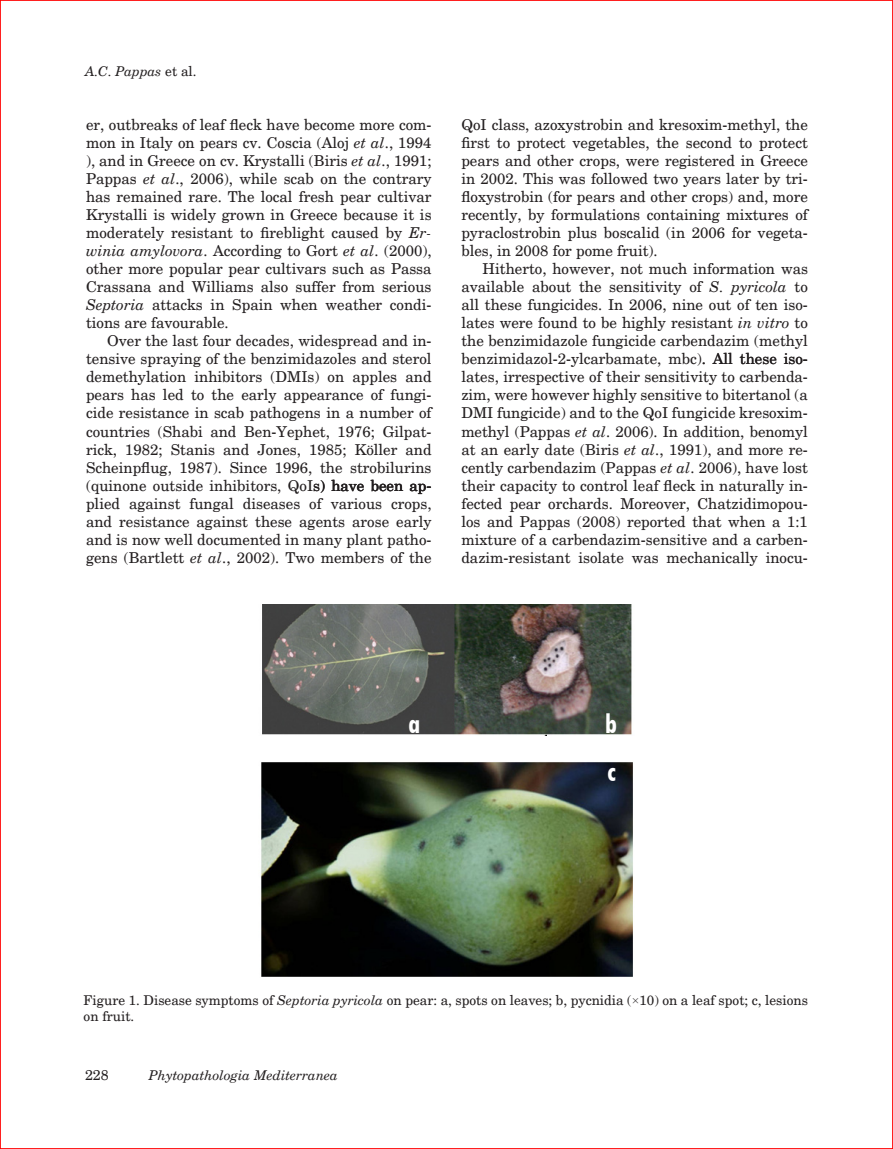
<style>
.page{position:relative;width:893px;height:1149px;background:#fff}
.page>*{position:absolute;margin:0;border:0;box-sizing:border-box;transform-origin:0 0}
.TITOLO{font:700 condensed 26.25px "Futura BT";color:#fff}
.Normale{font:15px/18px "New Century Schlbk";color:#231f20;text-align:justify}
.TITOLO-2{font:14.25px "New Century Schlbk";color:#231f20}
.Normale-2{font:13.5px/16.5px "New Century Schlbk";color:#231f20}
.Phyto{font:italic 13.5px "New Century Schlbk";color:#231f20}
.Normale-3{font:italic 13.5px "New Century Schlbk";color:#231f20}
.s1{font-style:normal}
.s2{font-style:italic}
.s3{font-family:"Times New Roman"}
</style>
<div class="page">
<img style="left:261px;top:604px;width:372px;height:373px">
<div style="left:254px;top:736px;width:388px;height:23px;background:#fff"></div>
<p class="Normale-3" style="left:85px;top:62px;width:113px">A.C. Pappas <span class="s1">et al.</span></p>
<p class="Normale" style="left:86px;top:115px;width:347px">er, outbreaks of leaf fleck have become more com&shy;mon in Italy on pears cv. Coscia (Aloj <span class="s2">et al</span>., 1994 ), and in Greece on cv. Krystalli (Biris <span class="s2">et al</span>., 1991; Pappas <span class="s2">et al</span>., 2006), while scab on the contrary has remained rare. The local fresh pear cultivar Krystalli is widely grown in Greece because it is moderately resistant to fireblight caused by <span class="s2">Er&shy;winia amylovora</span>. According to Gort <span class="s2">et al</span>. (2000), other more popular pear cultivars such as Passa Crassana and Williams also suffer from serious <span class="s2">Septoria</span> attacks in Spain when weather condi&shy;tions are favourable.</p>
<p class="Normale" style="left:86px;top:331px;width:347px;text-indent:21px">Over the last four decades, widespread and in&shy;tensive spraying of the benzimidazoles and sterol demethylation inhibitors (DMIs) on apples and pears has led to the early appearance of fungi&shy;cide resistance in scab pathogens in a number of countries (Shabi and Ben-Yephet, 1976; Gilpat&shy;rick, 1982; Stanis and Jones, 1985; Köller and Scheinpflug, 1987). Since 1996, the strobilurins (quinone outside inhibitors, QoIs) have been ap&shy;plied against fungal diseases of various crops, and resistance against these agents arose early and is now well documented in many plant patho&shy;gens (Bartlett <span class="s2">et al</span>., 2002). Two members of the</p>
<p class="Normale" style="left:461px;top:115px;width:348px">QoI class, azoxystrobin and kresoxim-methyl, the first to protect vegetables, the second to protect pears and other crops, were registered in Greece in 2002. This was followed two years later by tri&shy;floxystrobin (for pears and other crops) and, more recently, by formulations containing mixtures of pyraclostrobin plus boscalid (in 2006 for vegeta&shy;bles, in 2008 for pome fruit).</p>
<p class="Normale" style="left:461px;top:259px;width:348px;text-indent:21px">Hitherto, however, not much information was available about the sensitivity of <span class="s2">S. pyricola</span> to all these fungicides. In 2006, nine out of ten iso&shy;lates were found to be highly resistant <span class="s2">in vitro</span> to the benzimidazole fungicide carbendazim (methyl benzimidazol-2-ylcarbamate, mbc). All these iso&shy;lates, irrespective of their sensitivity to carbenda&shy;zim, were however highly sensitive to bitertanol (a DMI fungicide) and to the QoI fungicide kresoxim&shy;methyl (Pappas <span class="s2">et al</span>. 2006). In addition, benomyl at an early date (Biris <span class="s2">et al</span>., 1991), and more re&shy;cently carbendazim (Pappas <span class="s2">et al</span>. 2006), have lost their capacity to control leaf fleck in naturally in&shy;fected pear orchards. Moreover, Chatzidimopou&shy;los and Pappas (2008) reported that when a 1:1 mixture of a carbendazim-sensitive and a carben&shy;dazim-resistant isolate was mechanically inocu-</p>
<p class="TITOLO" style="left:408px;top:707px;width:13px">a</p>
<p class="TITOLO" style="left:605px;top:707px;width:13px">b</p>
<p class="TITOLO" style="left:607px;top:755px;width:10px">c</p>
<p class="Normale-2" style="left:84px;top:991px;width:726px">Figure 1. Disease symptoms of <span class="s2">Septoria pyricola</span> on pear: a, spots on leaves; b, pycnidia (<span class="s3">×</span>10) on a leaf spot; c, lesions on fruit.</p>
<p class="TITOLO-2" style="left:85px;top:1065px;width:25px">228</p>
<p class="Phyto" style="left:149px;top:1066px;width:191px">Phytopathologia Mediterranea</p>
</div>
